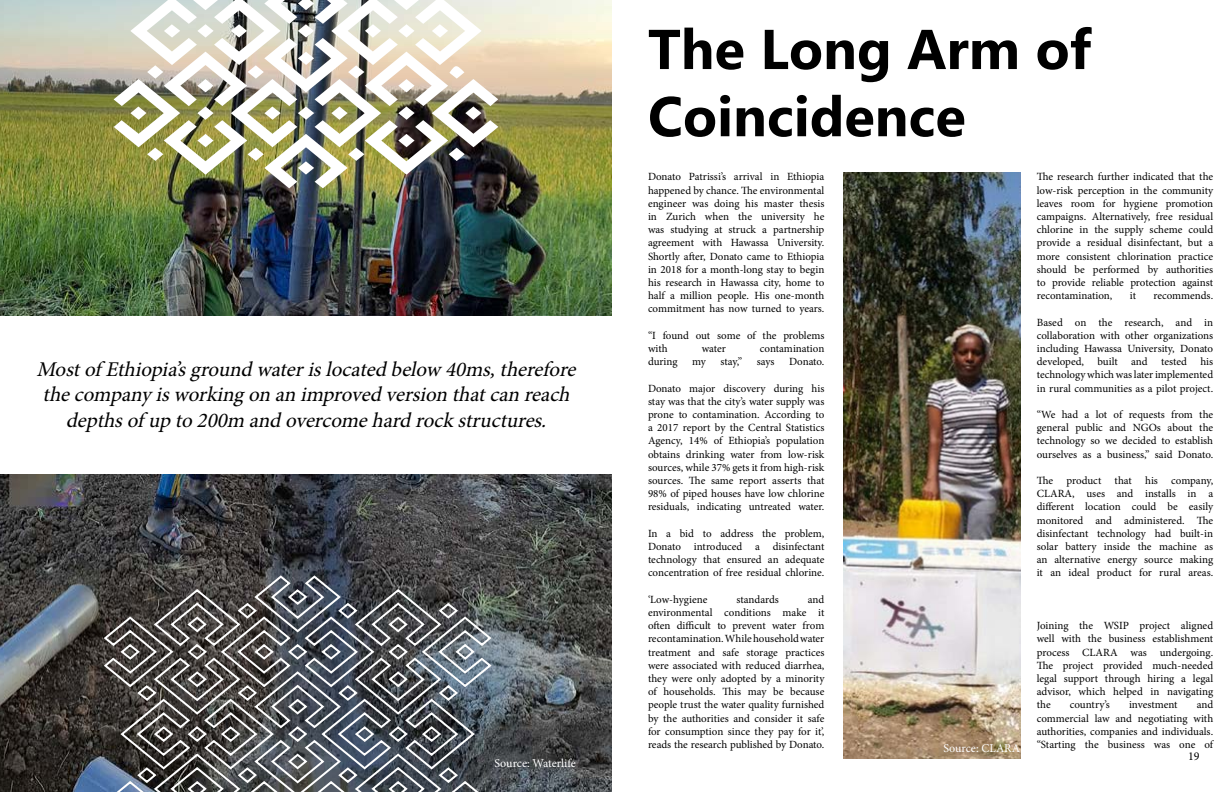
<style>
.page{position:relative;width:1224px;height:792px;background:#fff}
.page>*{position:absolute;margin:0;border:0;box-sizing:border-box;transform-origin:0 0}
.t1{font:700 56px/67.2px "Ebrima";color:#000}
.t2{font:italic 21px/25.2px "Minion Pro";color:#000;text-align:center}
.t3{font:12px "Minion Pro";color:#fff}
.t4{font:12px "Minion Pro";color:#000}
.t5{font:11px/13.2px "Minion Pro";letter-spacing:-.005em;color:#000;text-align:justify}
</style>
<div class="page">
<img style="left:0;top:0;width:612px;height:316px">
<img style="left:0;top:475px;width:612px;height:316px">
<svg style="left:102px;top:574px;width:391px;height:218px;background:#5c5e61"></svg>
<div style="left:389px;top:726px;width:18px;height:16px;border:2px solid #fff;border-radius:50%"></div>
<div style="left:355px;top:726px;width:19px;height:16px;border:2px solid #fff;border-radius:50%"></div>
<div style="left:289px;top:726px;width:18px;height:16px;border:2px solid #fff;border-radius:50%"></div>
<div style="left:222px;top:726px;width:18px;height:16px;border:2px solid #fff;border-radius:50%"></div>
<div style="left:289px;top:699px;width:18px;height:15px;border:2px solid #fff;border-radius:50%"></div>
<div style="left:389px;top:672px;width:18px;height:15px;border:2px solid #fff;border-radius:50%"></div>
<div style="left:289px;top:754px;width:18px;height:15px;border:2px solid #fff;border-radius:50%"></div>
<img style="left:114px;top:0;width:384px;height:188px">
<svg style="left:298px;top:107px;width:16px;height:13px"></svg>
<svg style="left:398px;top:106px;width:17px;height:14px"></svg>
<svg style="left:398px;top:134px;width:17px;height:13px"></svg>
<svg style="left:398px;top:24px;width:17px;height:14px"></svg>
<svg style="left:298px;top:161px;width:16px;height:14px"></svg>
<svg style="left:231px;top:24px;width:16px;height:14px"></svg>
<svg style="left:298px;top:24px;width:16px;height:14px"></svg>
<svg style="left:365px;top:24px;width:16px;height:14px"></svg>
<svg style="left:298px;top:52px;width:16px;height:13px"></svg>
<svg style="left:398px;top:79px;width:17px;height:13px"></svg>
<img style="left:844px;top:172px;width:176px;height:586px">
<h2 class="t2" style="left:37px;top:357px;width:547px">Mostof Ethiopia’sgroundwaterislocatedbelow 40ms,therefore thecompanyisworkingon an improvedversion thatcan reach depthsof upto200m andovercomehardrockstructures.</h2>
<p class="t3" style="left:494px;top:755px;width:83px">Source: Waterlife</p>
<h1 class="t1" style="left:648px;top:12px;width:445px">The Long Arm of<br>Coincidence</h1>
<p class="t5" style="left:648px;top:170px;width:178px">Donato Patrissi’s arrival in Ethiopia happened by chance. The environmental engineer was doing his master thesis in Zurich when the university he was studying at struck a partnership agreement with Hawassa University.<br>Shortly after, Donato came to Ethiopia in 2018 for a month-long stay to begin his research in Hawassa city, home to half a million people. His one-month commitment has now turned to years.</p>
<p class="t5" style="left:648px;top:329px;width:178px">“I found out some of the problems with</p>
<p class="t5" style="left:1037px;top:170px;width:178px">The research further indicated that the low-risk perception in the community leaves room for hygiene promotion campaigns. Alternatively, free residual chlorine in the supply scheme could provide a residual disinfectant, but a more consistent chlorination practice should be performed by authorities to provide reliable protection against recontamination,</p>
<p class="t5" style="left:1130px;top:289px;width:8px">it</p>
<p class="t5" style="left:1153px;top:289px;width:61px">recommends.</p>
<p class="t5" style="left:1037px;top:316px;width:178px">Based on the research, and in collaboration with other organizations including Hawassa University, Donato developed, built and tested his technology which was later implemented in rural communities as a pilot project.</p>
<p class="t5" style="left:1037px;top:408px;width:178px">“We had a lot of requests from the general public and NGOs about the technology so we decided to establish ourselves as a business,” said Donato.</p>
<p class="t5" style="left:1037px;top:474px;width:178px">The product that his company, CLARA, uses and installs in a different location could be easily monitored and administered. The disinfectant technology had built-in solar battery inside the machine as an alternative energy source making it an ideal product for rural areas.</p>
<p class="t5" style="left:702px;top:342px;width:26px">water</p>
<p class="t5" style="left:760px;top:342px;width:66px">contamination</p>
<p class="t5" style="left:648px;top:355px;width:31px">during</p>
<p class="t5" style="left:692px;top:355px;width:15px">my</p>
<p class="t5" style="left:721px;top:355px;width:23px">stay,”</p>
<p class="t5" style="left:757px;top:355px;width:19px">says</p>
<p class="t5" style="left:789px;top:355px;width:37px">Donato.</p>
<p class="t5" style="left:648px;top:382px;width:178px">Donato major discovery during his stay was that the city’s water supply was prone to contamination. According to a 2017 report by the Central Statistics Agency, 14% of Ethiopia’s population obtains drinking water from low-risk sources, while 37% gets it from high-risk sources. The same report asserts that 98% of piped houses have low chlorine residuals, indicating untreated water.</p>
<p class="t5" style="left:648px;top:527px;width:178px">In a bid to address the problem, Donato introduced a disinfectant technology that ensured an adequate concentration of free residual chlorine.</p>
<p class="t5" style="left:648px;top:593px;width:61px">‘Low-hygiene</p>
<p class="t5" style="left:736px;top:593px;width:44px">standards</p>
<p class="t5" style="left:648px;top:593px;width:178px;text-indent:160px">and environmental conditions make it often difficult to prevent water from recontamination. While household water treatment and safe storage practices were associated with reduced diarrhea, they were only adopted by a minority of households. This may be because people trust the water quality furnished by the authorities and consider it safe for consumption since they pay for it’, reads the research published by Donato.</p>
<p class="t5" style="left:1037px;top:619px;width:178px">Joining the WSIP project aligned well with the business establishment process CLARA was undergoing.<br>The project provided much-needed legal support through hiring a legal advisor, which helped in navigating the</p>
<p class="t5" style="left:1037px;top:698px;width:178px;text-indent:160px">and commercial law and negotiating with authorities, companies and individuals. “Starting the business was one of</p>
<p class="t5" style="left:1070px;top:698px;width:42px">country’s</p>
<p class="t5" style="left:1129px;top:698px;width:50px">investment</p>
<p class="t3" style="left:943px;top:741px;width:78px">Source: CLARA</p>
<p class="t4" style="left:1188px;top:748px;width:13px">19</p>
</div>
